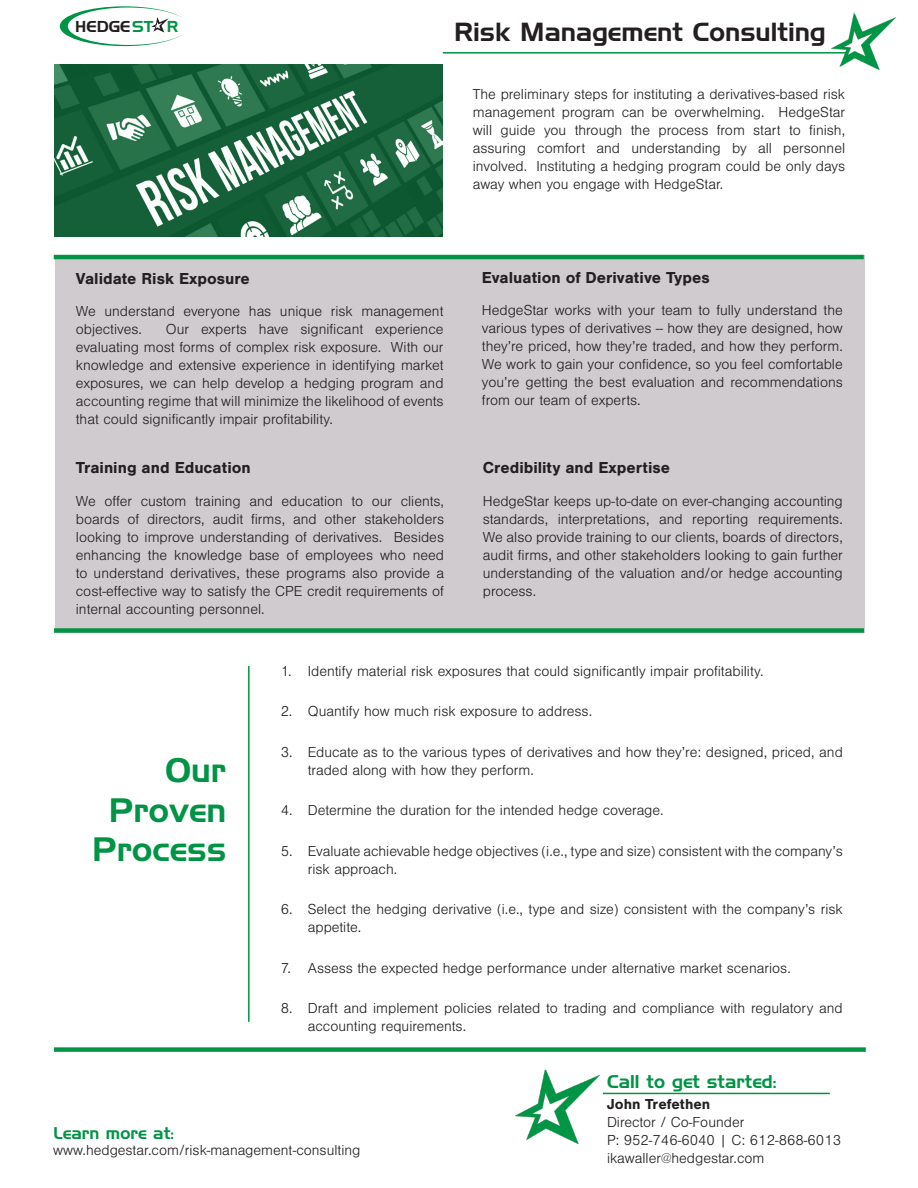
<style>
.page{position:relative;width:918px;height:1188px;background:#fff}
.page>*{position:absolute;margin:0;border:0;box-sizing:border-box;transform-origin:0 0}
.t1{font:33px "Handel Gothic";color:#009444}
.t2{font:25.5px "Handel Gothic";color:#231f20}
.t3{font:18px "Handel Gothic";color:#009444}
.t4{font:700 16.5px "Nimbus San";color:#231f20}
.t5{font:16.5px "Handel Gothic";color:#009444}
.t6{font:15.45px "Handel Gothic";color:#231f20}
.t7{font:300 15px/18px "Nimbus San";color:#231f20;text-align:justify}
.t8{font:700 15px "Nimbus San";color:#231f20}
.s1{color:#009445}
</style>
<div class="page">
<div style="left:55px;top:256px;width:810px;height:377px;background:#d0cbcf"></div>
<img style="left:54px;top:65px;width:389px;height:172px">
<hr style="left:54px;top:255px;width:810px;height:4px;background:#009444">
<div style="left:54px;top:628px;width:810px;height:5px;background:#009444"></div>
<hr style="left:248px;top:666px;width:2px;height:356px;background:#009444">
<hr style="left:443px;top:52px;width:405px;height:2px;background:#009444">
<img style="left:831px;top:12px;width:65px;height:57px">
<div style="left:54px;top:1047px;width:812px;height:5px;background:#009444"></div>
<svg style="left:60px;top:6px;width:123px;height:40px"></svg>
<img style="left:515px;top:1069px;width:85px;height:74px">
<hr style="left:603px;top:1093px;width:227px;height:1px;background:#009444">
<p class="t6" style="left:75px;top:19px;width:105px">HEDGE<span class="s1">ST R</span></p>
<p class="t2" style="left:454px;top:20px;width:373px">Risk Management Consulting</p>
<p class="t7" style="left:473px;top:85px;width:374px">The preliminary steps for instituting a derivatives-based risk management program can be overwhelming. HedgeStar will guide you through the process from start to finish, assuring comfort and understanding by all personnel involved. Instituting a hedging program could be only days away when you engage with HedgeStar.</p>
<p class="t4" style="left:76px;top:269px;width:176px">Validate Risk Exposure</p>
<p class="t7" style="left:76px;top:303px;width:369px">We understand everyone has unique risk management objectives.</p>
<p class="t7" style="left:76px;top:321px;width:369px;text-indent:90px">Our experts have significant experience evaluating most forms of complex risk exposure. With our knowledge and extensive experience in identifying market exposures, we can help develop a hedging program and accounting regime that will minimize the likelihood of events that could significantly impair profitability.</p>
<p class="t4" style="left:76px;top:459px;width:176px">Training and Education</p>
<p class="t7" style="left:76px;top:492px;width:370px">We offer custom training and education to our clients, boards of directors, audit firms, and other stakeholders looking to improve understanding of derivatives. Besides enhancing the knowledge base of employees who need to understand derivatives, these programs also provide a cost-effective way to satisfy the CPE credit requirements of internal accounting personnel.</p>
<p class="t4" style="left:482px;top:268px;width:229px">Evaluation of Derivative Types</p>
<p class="t7" style="left:482px;top:302px;width:362px">HedgeStar works with your team to fully understand the various types of derivatives -- how they are designed, how they’re priced, how they’re traded, and how they perform.<br>We work to gain your confidence, so you feel comfortable you’re getting the best evaluation and recommendations from our team of experts.</p>
<p class="t4" style="left:483px;top:459px;width:189px">Credibility and Expertise</p>
<p class="t7" style="left:483px;top:492px;width:362px">HedgeStar keeps up-to-date on ever-changing accounting standards, interpretations, and reporting requirements.<br>We also provide training to our clients, boards of directors, audit firms, and other stakeholders looking to gain further understanding of the valuation and/or hedge accounting process.</p>
<p class="t1" style="left:165px;top:755px;width:62px">Our</p>
<p class="t1" style="left:109px;top:795px;width:119px">Proven</p>
<p class="t1" style="left:92px;top:834px;width:136px">Process</p>
<p class="t7" style="left:281px;top:662px;width:484px">1. Identify material risk exposures that could significantly impair profitability.</p>
<p class="t7" style="left:281px;top:703px;width:313px">2. Quantify how much risk exposure to address.</p>
<p class="t7" style="left:308px;top:743px;width:537px;text-indent:-27px">3. Educate as to the various types of derivatives and how they’re: designed, priced, and traded along with how they perform.</p>
<p class="t7" style="left:281px;top:802px;width:384px">4. Determine the duration for the intended hedge coverage.</p>
<p class="t7" style="left:308px;top:842px;width:537px;text-indent:-27px">5. Evaluate achievable hedge objectives (i.e., type and size) consistent with the company’s risk approach.</p>
<p class="t7" style="left:308px;top:901px;width:537px;text-indent:-27px">6. Select the hedging derivative (i.e., type and size) consistent with the company’s risk appetite.</p>
<p class="t7" style="left:281px;top:959px;width:512px">7. Assess the expected hedge performance under alternative market scenarios.</p>
<p class="t7" style="left:308px;top:1000px;width:537px;text-indent:-27px">8. Draft and implement policies related to trading and compliance with regulatory and accounting requirements.</p>
<p class="t3" style="left:607px;top:1073px;width:171px">Call to get started:</p>
<p class="t5" style="left:54px;top:1126px;width:122px">Learn more at:</p>
<p class="t7" style="left:53px;top:1141px;width:309px">www.hedgestar.com/risk-management-consulting</p>
<p class="t8" style="left:607px;top:1095px;width:105px">John Trefethen</p>
<p class="t7" style="left:607px;top:1113px;width:139px">Director / Co-Founder</p>
<p class="t7" style="left:607px;top:1131px;width:236px">P: 952-746-6040 | C: 612-868-6013</p>
<p class="t7" style="left:607px;top:1149px;width:159px">ikawaller@hedgestar.com</p>
</div>
